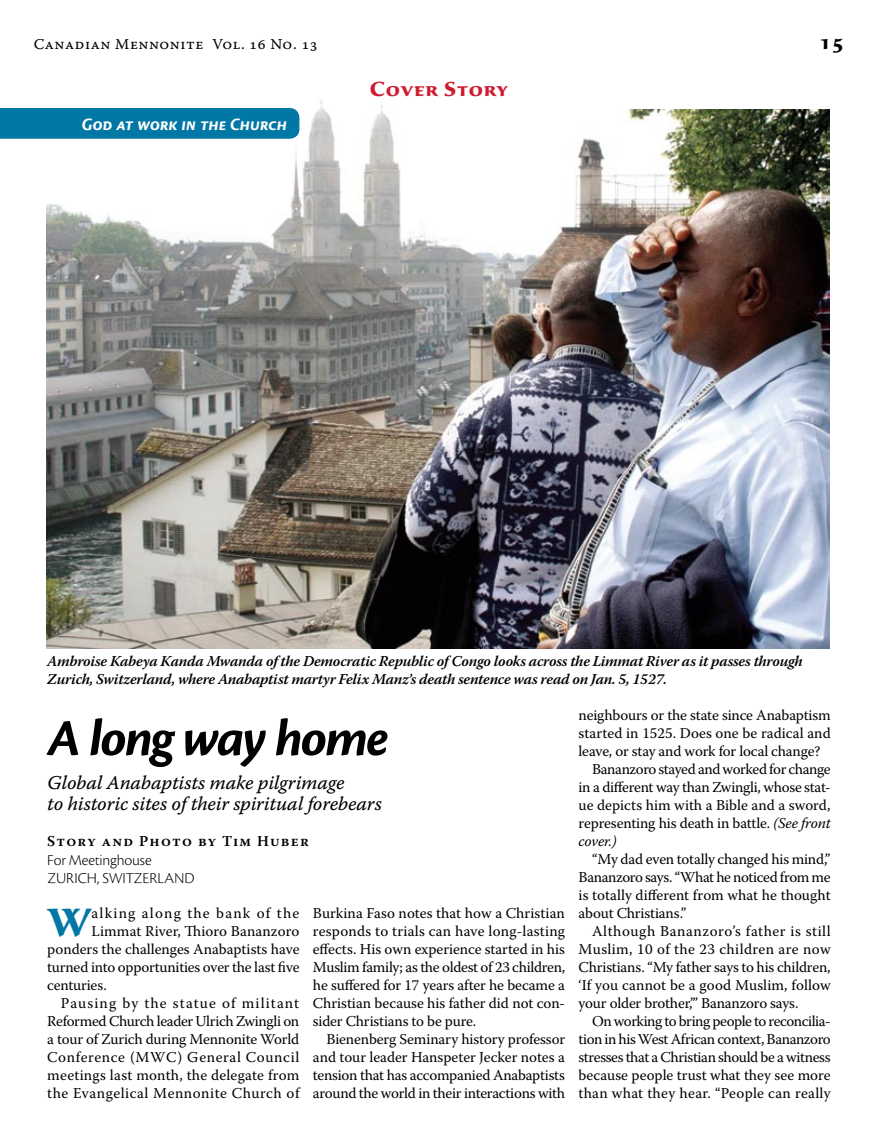
<style>
.page{position:relative;width:878px;height:1148px;background:#fff}
.page>*{position:absolute;margin:0;border:0;box-sizing:border-box;transform-origin:0 0}
.t1{font:italic 700 54px "Cronos Pro";color:#000}
.t2{font:700 40.65px "Sava Pro";color:#0077a5}
.t3{font:700 21px "Sava Pro";letter-spacing:.035em;color:#cf1a30}
.t4{font:700 21px "Sava Pro";color:#000}
.t5{font:19.5px/21px "Warnock Pro It Capt";letter-spacing:-.015em;color:#000}
.t6{font:italic 700 18px "Cronos Pro";letter-spacing:-.005em;color:#fff}
.t7{font:300 15.75px/18px "Cronos Pro";color:#000}
.t8{font:15px/18px "Warnock Pro";letter-spacing:-.005em;color:#000;text-align:justify}
.t9{font:italic 600 15px/18px "Warnock Pro";letter-spacing:-.015em;color:#000}
.t10{font:15px "Warnock Pro";letter-spacing:-.025em;color:#000}
.t11{font:15px "Warnock Pro";letter-spacing:.015em;color:#000}
.t12{font:15px "Warnock Pro";letter-spacing:-.03em;color:#000}
.t13{font:15px "Warnock Pro";letter-spacing:.035em;color:#000}
.t14{font:15px "Warnock Pro";letter-spacing:.04em;color:#000}
.t15{font:15px "Warnock Pro Capt";letter-spacing:.035em;color:#000}
.t16{font:15px "Warnock Pro";letter-spacing:.075em;color:#000}
.t17{font:600 15px "Warnock Pro";letter-spacing:.08em;color:#000}
.t18{font:15px "Warnock Pro";letter-spacing:.08em;color:#000}
.t19{font:italic 15px "Warnock Pro";letter-spacing:-.01em;color:#000}
.s1{font-style:italic}
</style>
<div class="page">
<img style="left:47px;top:99px;width:782px;height:549px">
<div style="left:0;top:107px;width:300px;height:32px;background:#0077a5"></div>
<div style="left:565px;top:72px;width:282px;height:36px;background:#fff"></div>
<p class="t15" style="left:34px;top:35px;width:285px">Canadian Mennonite Vol. 16 No. 13</p>
<h3 class="t4" style="left:819px;top:28px;width:27px">15</h3>
<p class="t6" style="left:82px;top:114px;width:207px">God at work in the Church</p>
<h3 class="t3" style="left:369px;top:75px;width:140px">Cover Story</h3>
<p class="t9" style="left:47px;top:652px;width:757px">Ambroise Kabeya Kanda Mwanda of the Democratic Republic of Congo looks across the Limmat River as it passes through<br>Zurich, Switzerland, where Anabaptist martyr Felix Manz’s death sentence was read on Jan. 5, 1527.</p>
<p class="t8" style="left:578px;top:706px;width:254px">neighbours or the state since Anabaptism</p>
<p class="t8" style="left:578px;top:724px;width:254px">started in 1525. Does one be radical and</p>
<p class="t8" style="left:578px;top:742px;width:243px">leave, or stay and work for local change?</p>
<p class="t12" style="left:592px;top:760px;width:240px">Bananzoro stayed and worked for change</p>
<p class="t8" style="left:578px;top:778px;width:253px">in a different way than Zwingli, whose stat-</p>
<p class="t8" style="left:578px;top:796px;width:253px">ue depicts him with a Bible and a sword,</p>
<p class="t8" style="left:578px;top:814px;width:254px">representing his death in battle. <span class="s1">(See front</span></p>
<p class="t19" style="left:578px;top:832px;width:39px">cover.)</p>
<p class="t8" style="left:578px;top:850px;width:253px;text-indent:14px">“My dad even totally changed his mind,” Bananzoro says. “What he noticed from me is totally different from what he thought about Christians.”</p>
<p class="t8" style="left:578px;top:922px;width:254px;text-indent:14px">Although Bananzoro’s father is still Muslim, 10 of the 23 children are now Christians. “My father says to his children, ‘If you cannot be a good Muslim, follow your older brother,’” Bananzoro says.</p>
<p class="t8" style="left:578px;top:1012px;width:254px;text-indent:14px">On working to bring people to reconcilia&shy;tion in his West African context, Bananzoro stresses that a Christian should be a witness because people trust what they see more than what they hear. “People can really</p>
<h1 class="t1" style="left:47px;top:707px;width:343px">A long way home</h1>
<h3 class="t5" style="left:47px;top:772px;width:336px">Global Anabaptists make pilgrimage<br>to historic sites of their spiritual forebears</h3>
<p class="t17" style="left:47px;top:832px;width:263px">Story and Photo by Tim Huber</p>
<p class="t7" style="left:47px;top:850px;width:147px">For Meetinghouse<br>Zurich, Switzerland</p>
<h2 class="t2" style="left:47px;top:895px;width:46px">W</h2>
<p class="t18" style="left:91px;top:904px;width:209px">alking along the bank of the</p>
<p class="t8" style="left:313px;top:904px;width:254px">Burkina Faso notes that how a Christian responds to trials can have long-lasting effects. His own experience started in his Muslim family; as the oldest of 23 children, he suffered for 17 years after he became a Christian because his father did not con&shy;sider Christians to be pure.</p>
<p class="t8" style="left:313px;top:1030px;width:254px;text-indent:14px">Bienenberg Seminary history professor and tour leader Hanspeter Jecker notes a tension that has accompanied Anabaptists around the world in their interactions with</p>
<p class="t8" style="left:91px;top:922px;width:209px">Limmat River, Thioro Bananzoro</p>
<p class="t8" style="left:47px;top:940px;width:254px">ponders the challenges Anabaptists have</p>
<p class="t8" style="left:47px;top:958px;width:254px">turned into opportunities over the last five</p>
<p class="t8" style="left:47px;top:976px;width:61px">centuries.</p>
<p class="t16" style="left:61px;top:994px;width:240px">Pausing by the statue of militant</p>
<p class="t10" style="left:47px;top:1012px;width:253px">Reformed Church leader Ulrich Zwingli on</p>
<p class="t8" style="left:47px;top:1030px;width:253px">a tour of Zurich during Mennonite World</p>
<p class="t14" style="left:47px;top:1048px;width:253px">Conference (MWC) General Council</p>
<p class="t11" style="left:47px;top:1066px;width:254px">meetings last month, the delegate from</p>
<p class="t13" style="left:47px;top:1084px;width:254px">the Evangelical Mennonite Church of</p>
</div>
